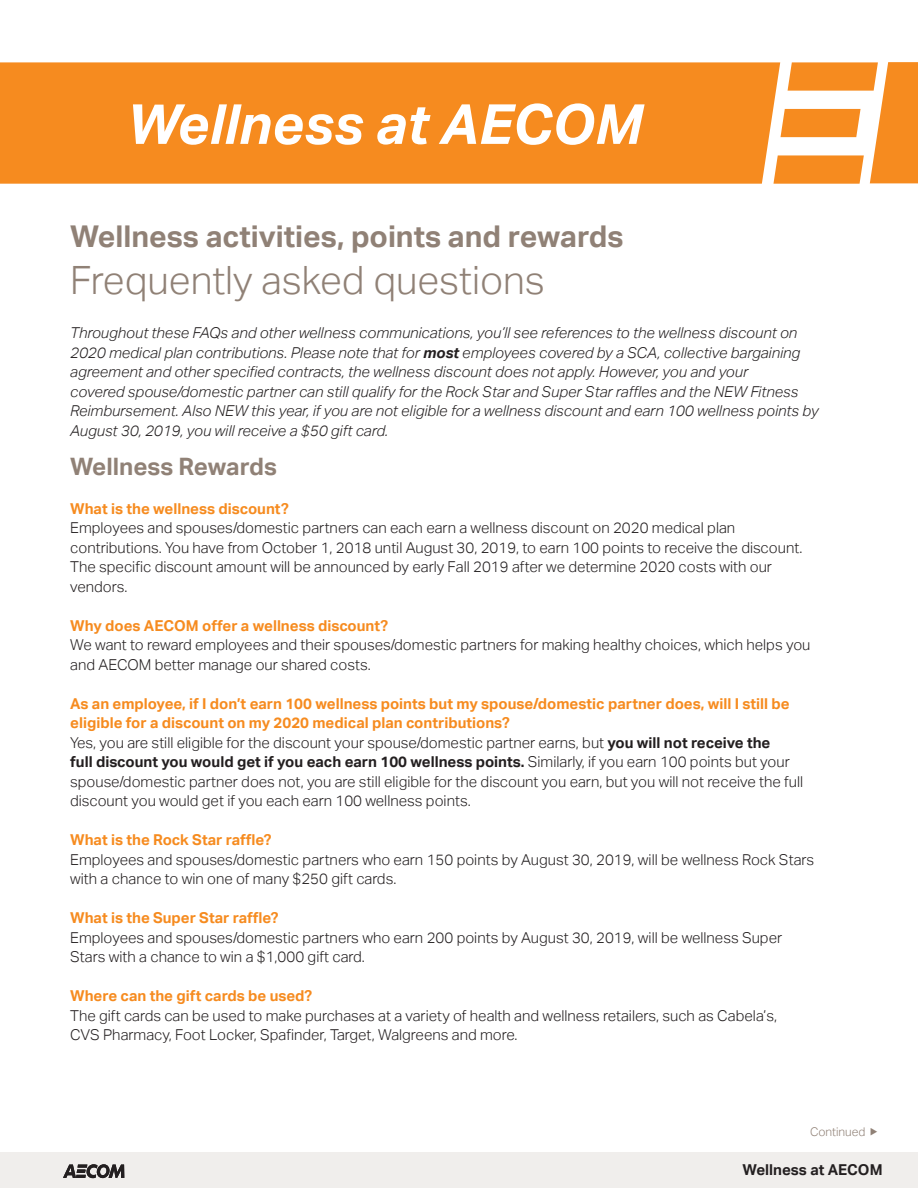
<style>
.page{position:relative;width:918px;height:1188px;background:#fff}
.page>*{position:absolute;margin:0;border:0;box-sizing:border-box;transform-origin:0 0}
.indent_1{font:italic 700 55.35px "AECOM Sans";color:#fff}
.t1{font:300 39px "AECOM Sans";color:#908176}
.t2{font:700 30px "AECOM Sans";color:#908176}
.t3{font:700 24px "AECOM Sans";color:#908176}
.t4{font:300 15px/19.5px "AECOM Sans";color:#231f20}
.t5{font:italic 300 15px/19.5px "AECOM Sans";color:#231f20}
.t6{font:700 15px/19.5px "AECOM Sans";color:#f68b1f}
.indent_1-2{font:700 15px "AECOM Sans";color:#231f20}
.t7{font:300 12px "AECOM Sans";color:#908176}
.s1{font-weight:700}
</style>
<div class="page">
<div style="left:0;top:1152px;width:918px;height:35px;background:#f0eeec"></div>
<svg style="left:63px;top:1164px;width:61px;height:14px"></svg>
<svg style="left:780px;top:62px;width:138px;height:122px"></svg>
<div style="left:0;top:62px;width:780px;height:122px;background:#f68b1f"></div>
<p class="indent_1" style="left:126px;top:92px;width:518px">Wellness at AECOM</p>
<p class="t2" style="left:70px;top:220px;width:555px">Wellness activities, points and rewards</p>
<p class="t1" style="left:70px;top:258px;width:476px">Frequently asked questions</p>
<p class="t5" style="left:70px;top:323px;width:750px">Throughout these FAQs and other wellness communications, you’ll see references to the wellness discount on 2020 medical plan contributions. Please note that for <span class="s1">most</span> employees covered by a SCA, collective bargaining agreement and other specified contracts, the wellness discount does not apply. However, you and your<br>covered spouse/domestic partner can still qualify for the Rock Star and Super Star raffles and the NEW Fitness Reimbursement. Also NEW this year, if you are not eligible for a wellness discount and earn 100 wellness points by August 30, 2019, you will receive a $50 gift card.</p>
<p class="t3" style="left:70px;top:453px;width:208px">Wellness Rewards</p>
<p class="t6" style="left:70px;top:499px;width:220px">What is the wellness discount?</p>
<p class="t4" style="left:70px;top:518px;width:734px">Employees and spouses/domestic partners can each earn a wellness discount on 2020 medical plan contributions. You have from October 1, 2018 until August 30, 2019, to earn 100 points to receive the discount.</p>
<p class="t4" style="left:70px;top:557px;width:703px">The specific discount amount will be announced by early Fall 2019 after we determine 2020 costs with our vendors.</p>
<p class="t6" style="left:70px;top:616px;width:320px">Why does AECOM offer a wellness discount?</p>
<p class="t4" style="left:70px;top:635px;width:742px">We want to reward employees and their spouses/domestic partners for making healthy choices, which helps you and AECOM better manage our shared costs.</p>
<p class="t6" style="left:70px;top:694px;width:721px">As an employee, if I don’t earn 100 wellness points but my spouse/domestic partner does, will I still be eligible for a discount on my 2020 medical plan contributions?</p>
<p class="t4" style="left:70px;top:733px;width:734px">Yes, you are still eligible for the discount your spouse/domestic partner earns, but <span class="s1">you will not receive the<br>full discount you would get if you each earn 100 wellness points.</span> Similarly, if you earn 100 points but your spouse/domestic partner does not, you are still eligible for the discount you earn, but you will not receive the full discount you would get if you each earn 100 wellness points.</p>
<p class="t6" style="left:70px;top:830px;width:203px">What is the Rock Star raffle?</p>
<p class="t4" style="left:70px;top:850px;width:745px">Employees and spouses/domestic partners who earn 150 points by August 30, 2019, will be wellness Rock Stars with a chance to win one of many $250 gift cards.</p>
<p class="t6" style="left:70px;top:908px;width:210px">What is the Super Star raffle?</p>
<p class="t4" style="left:70px;top:928px;width:713px">Employees and spouses/domestic partners who earn 200 points by August 30, 2019, will be wellness Super<br>Stars with a chance to win a $1,000 gift card.</p>
<p class="t6" style="left:70px;top:986px;width:244px">Where can the gift cards be used?</p>
<p class="t4" style="left:70px;top:1006px;width:708px">The gift cards can be used to make purchases at a variety of health and wellness retailers, such as Cabela’s,</p>
<p class="t4" style="left:70px;top:1025px;width:449px">CVS Pharmacy, Foot Locker, Spafinder, Target, Walgreens and more.</p>
<p class="t7" style="left:810px;top:1125px;width:57px">Continued</p>
<p class="indent_1-2" style="left:743px;top:1161px;width:141px">Wellness at AECOM</p>
</div>
